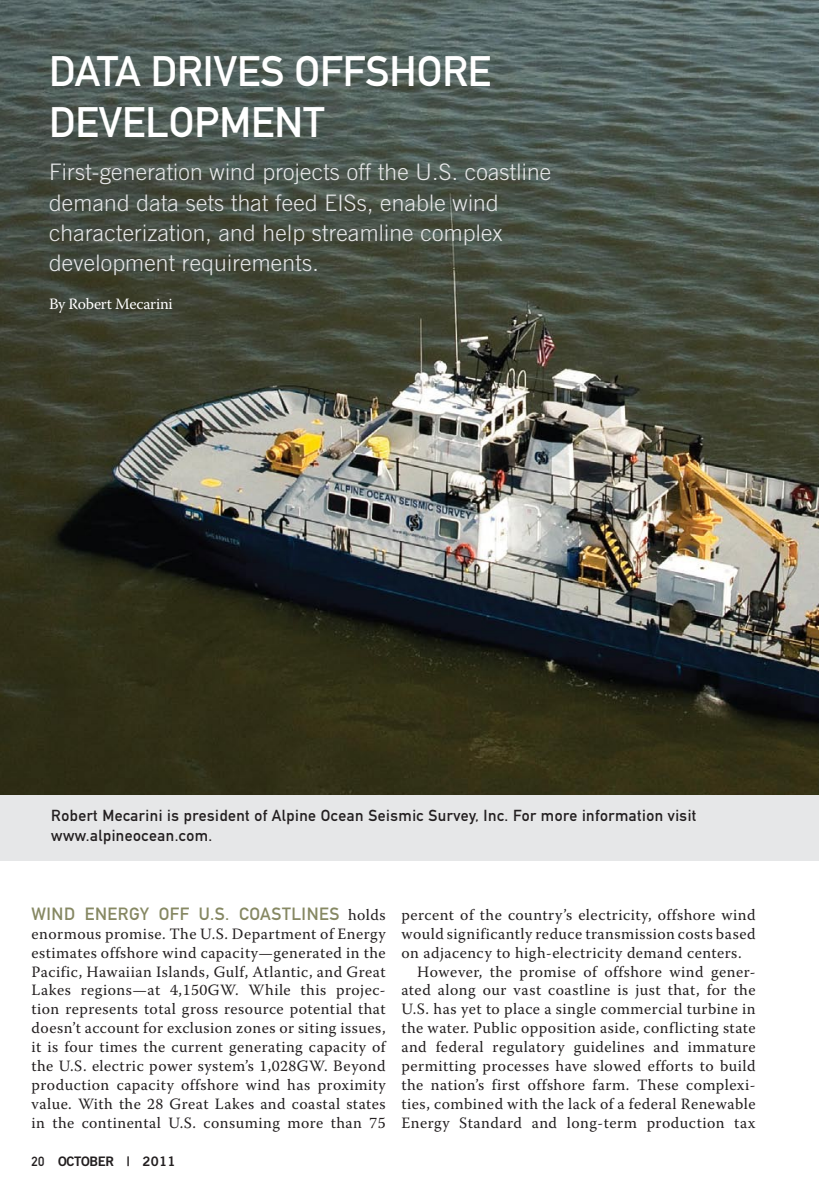
<style>
.page{position:relative;width:819px;height:1197px;background:#fff}
.page>*{position:absolute;margin:0;border:0;box-sizing:border-box;transform-origin:0 0}
.t1{font:42px/50.2px "DIN Mittelschrift Alternate";color:#fff}
.t2{font:300 22.75px/30.1px "Trade Gothic";letter-spacing:.01em;color:#e6e7e8}
.t3{font:17.5px "DIN Mittelschrift Alternate";letter-spacing:.03em;color:#868863}
.t4{font:15.75px/18.9px "Warnock Pro";letter-spacing:.03em;color:#231f20;text-align:justify}
.t5{font:15.75px/20.1px "DIN Mittelschrift Alternate";letter-spacing:.03em;color:#231f20}
.t6{font:15.75px "Warnock Pro";letter-spacing:-.02em;color:#fff}
.t7{font:13.12px "Trade Gothic Bold Two";letter-spacing:-.03em;color:#231f20}
.s1{font-family:"Warnock Pro";font-size:15.75px;color:#231f20}
.s2{font-family:"DIN Mittelschrift Alternate"}
</style>
<div class="page">
<img style="left:0;top:0;width:819px;height:795px">
<div style="left:0;top:795px;width:819px;height:66px;background:#e6e7e8"></div>
<h1 class="t1" style="left:49px;top:46px;width:444px">Data Drives Offshore<br>Development</h1>
<h2 class="t2" style="left:49px;top:157px;width:504px">First-generation wind projects off the U.S. coastline demand data sets that feed EISs, enable wind characterization, and help streamline complex development requirements.</h2>
<p class="t6" style="left:49px;top:294px;width:125px">By Robert Mecarini</p>
<p class="t5" style="left:51px;top:806px;width:647px">Robert Mecarini is president of Alpine Ocean Seismic Survey, Inc. For more information visit www.alpineocean.com.</p>
<p class="t3" style="left:32px;top:903px;width:356px">Wind energy off U.S. coastlines <span class="s1">holds</span></p>
<p class="t4" style="left:31px;top:924px;width:356px">enormous promise. The U.S. Department of Energy estimates offshore wind capacity—generated in the Pacific, Hawaiian Islands, Gulf, Atlantic, and Great Lakes regions—at 4,150GW. While this projec&shy;tion represents total gross resource potential that doesn’t account for exclusion zones or siting issues, it is four times the current generating capacity of the U.S. electric power system’s 1,028GW. Beyond production capacity offshore wind has proximity value. With the 28 Great Lakes and coastal states in the continental U.S. consuming more than 75</p>
<p class="t7" style="left:32px;top:1153px;width:146px"><span class="s2">20</span> OCTOBER | 2011</p>
<p class="t4" style="left:401px;top:905px;width:356px">percent of the country’s electricity, offshore wind</p>
<p class="t4" style="left:401px;top:924px;width:356px">would significantly reduce transmission costs based</p>
<p class="t4" style="left:401px;top:943px;width:342px">on adjacency to high-electricity demand centers.</p>
<p class="t4" style="left:417px;top:962px;width:340px">However, the promise of offshore wind gener-</p>
<p class="t4" style="left:401px;top:981px;width:356px">ated along our vast coastline is just that, for the</p>
<p class="t4" style="left:401px;top:999px;width:356px">U.S. has yet to place a single commercial turbine in</p>
<p class="t4" style="left:401px;top:1018px;width:356px">the water. Public opposition aside, conflicting state</p>
<p class="t4" style="left:401px;top:1037px;width:356px">and federal regulatory guidelines and immature</p>
<p class="t4" style="left:401px;top:1056px;width:356px">permitting processes have slowed efforts to build</p>
<p class="t4" style="left:401px;top:1075px;width:356px">the nation’s first offshore farm. These complexi-</p>
<p class="t4" style="left:401px;top:1094px;width:356px">ties, combined with the lack of a federal Renewable</p>
<p class="t4" style="left:401px;top:1113px;width:356px">Energy Standard and long-term production tax</p>
</div>
